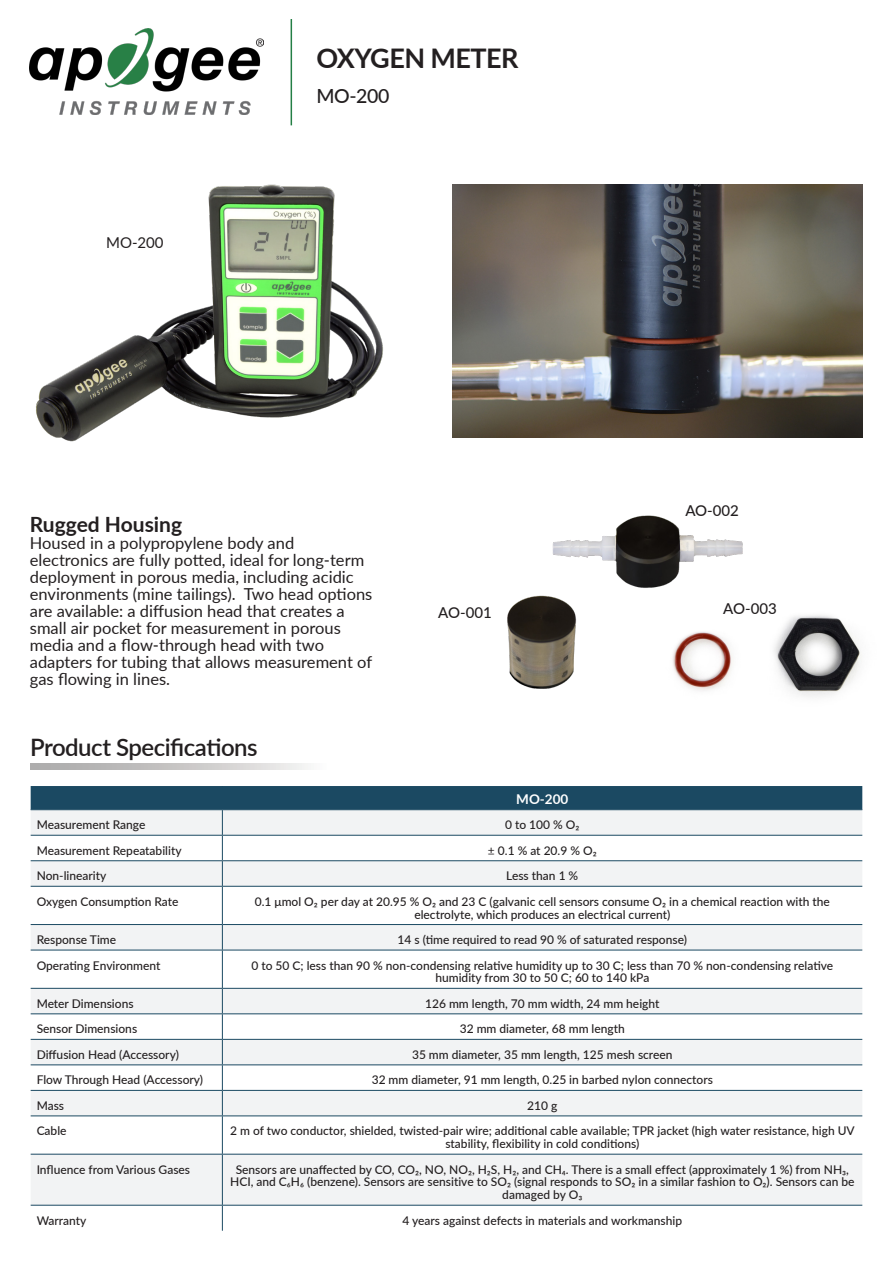
<style>
.page{position:relative;width:893px;height:1263px;background:#fff}
.page>*{position:absolute;margin:0;border:0;box-sizing:border-box;transform-origin:0 0}
.Tech_data_title{font:700 27px "Lato";letter-spacing:-.02em;color:#231f20}
.Tech_data_title-2{font:600 24px "Lato";letter-spacing:-.02em;color:#231f20}
.Normal_text{font:700 21px "Lato";color:#231f20}
.Tech_data_title-3{font:500 19.5px "Lato";color:#231f20}
.Normal_text-2{font:16.5px/17px "Lato";color:#231f20}
.Normal_text-3{font:500 15px "Lato";color:#231f20}
.Normal_text-4{font:15px "Lato";color:#231f20}
.Normal_text-5{font:700 13.5px "Lato";color:#fff}
.Normal_text-6{font:500 12px/12.8px "Lato";color:#231f20;text-align:center}
.s1{font-weight:400}
</style>
<div class="page">
<img style="left:672px;top:615px;width:189px;height:82px">
<img style="left:552px;top:515px;width:236px;height:104px">
<img style="left:507px;top:561px;width:73px;height:128px">
<svg style="left:31px;top:887px;width:831px;height:344px"></svg>
<svg style="left:31px;top:786px;width:831px;height:100px"></svg>
<hr style="left:31px;top:886px;width:191px;height:1px;background:#1b4962">
<hr style="left:222px;top:886px;width:640px;height:1px;background:#1b4962">
<hr style="left:222px;top:887px;width:1px;height:37px;background:#1b4962">
<hr style="left:31px;top:924px;width:191px;height:1px;background:#1b4962">
<hr style="left:222px;top:924px;width:640px;height:1px;background:#1b4962">
<svg style="left:222px;top:925px;width:1px;height:25px"></svg>
<hr style="left:31px;top:950px;width:191px;height:1px;background:#1b4962">
<hr style="left:222px;top:950px;width:640px;height:1px;background:#1b4962">
<hr style="left:222px;top:950px;width:1px;height:38px;background:#1b4962">
<hr style="left:31px;top:988px;width:191px;height:1px;background:#1b4962">
<hr style="left:222px;top:988px;width:640px;height:1px;background:#1b4962">
<hr style="left:31px;top:1013px;width:191px;height:1px;background:#1b4962">
<hr style="left:222px;top:1013px;width:640px;height:1px;background:#1b4962">
<hr style="left:31px;top:1039px;width:191px;height:1px;background:#1b4962">
<hr style="left:222px;top:1039px;width:640px;height:1px;background:#1b4962">
<hr style="left:31px;top:1064px;width:191px;height:1px;background:#1b4962">
<hr style="left:222px;top:1064px;width:640px;height:1px;background:#1b4962">
<hr style="left:31px;top:1090px;width:191px;height:1px;background:#1b4962">
<hr style="left:222px;top:1090px;width:640px;height:1px;background:#1b4962">
<svg style="left:222px;top:989px;width:1px;height:126px"></svg>
<hr style="left:31px;top:1115px;width:191px;height:1px;background:#1b4962">
<hr style="left:222px;top:1115px;width:640px;height:1px;background:#1b4962">
<hr style="left:222px;top:1116px;width:1px;height:38px;background:#1b4962">
<hr style="left:31px;top:1154px;width:191px;height:1px;background:#1b4962">
<hr style="left:222px;top:1154px;width:640px;height:1px;background:#1b4962">
<hr style="left:222px;top:1154px;width:1px;height:51px;background:#1b4962">
<hr style="left:31px;top:1205px;width:191px;height:1px;background:#1b4962">
<hr style="left:222px;top:1205px;width:640px;height:1px;background:#1b4962">
<svg style="left:222px;top:1205px;width:1px;height:26px"></svg>
<svg style="left:31px;top:763px;width:277px;height:6px;background:#c9c8c7"></svg>
<img style="left:452px;top:184px;width:410px;height:254px">
<img style="left:36px;top:184px;width:347px;height:258px">
<img style="left:30px;top:29px;width:234px;height:86px">
<hr style="left:291px;top:19px;width:1px;height:106px;background:#247f45">
<p class="Normal_text-4" style="left:106px;top:232px;width:59px">MO-200</p>
<p class="Tech_data_title" style="left:316px;top:38px;width:204px">OXYGEN METER</p>
<p class="Tech_data_title-3" style="left:316px;top:82px;width:75px">MO-200</p>
<p class="Normal_text" style="left:30px;top:508px;width:154px">Rugged Housing</p>
<p class="Normal_text-2" style="left:30px;top:533px;width:344px">Housed in a polypropylene body and electronics are fully potted, ideal for long-term deployment in porous media, including acidic environments (mine tailings). Two head options are available: a diffusion head that creates a small air pocket for measurement in porous media and a flow-through head with two adapters for tubing that allows measurement of gas flowing in lines.</p>
<p class="Tech_data_title-2" style="left:30px;top:730px;width:229px">Product Specifications</p>
<p class="Normal_text-3" style="left:438px;top:602px;width:55px">AO-001</p>
<p class="Normal_text-5" style="left:516px;top:789px;width:54px">MO-200</p>
<p class="Normal_text-3" style="left:685px;top:499px;width:55px">AO-002</p>
<p class="Normal_text-3" style="left:723px;top:597px;width:55px">AO-003</p>
<p class="Normal_text-6" style="left:37px;top:818px;width:110px">Measurement Range</p>
<p class="Normal_text-6" style="left:505px;top:818px;width:76px">0 to 100 % O₂</p>
<p class="Normal_text-6" style="left:37px;top:843px;width:146px">Measurement Repeatability</p>
<p class="Normal_text-6" style="left:488px;top:843px;width:110px"><span class="s1">±</span> 0.1 % at 20.9 % O₂</p>
<p class="Normal_text-6" style="left:37px;top:869px;width:71px">Non-linearity</p>
<p class="Normal_text-6" style="left:506px;top:869px;width:73px">Less than 1 %</p>
<p class="Normal_text-6" style="left:37px;top:894px;width:143px">Oxygen Consumption Rate</p>
<p class="Normal_text-6" style="left:255px;top:894px;width:577px">0.1 μmol O₂ per day at 20.95 % O₂ and 23 C (galvanic cell sensors consume O₂ in a chemical reaction with the electrolyte, which produces an electrical current)</p>
<p class="Normal_text-6" style="left:37px;top:933px;width:81px">Response Time</p>
<p class="Normal_text-6" style="left:398px;top:933px;width:291px">14 s (time required to read 90 % of saturated response)</p>
<p class="Normal_text-6" style="left:37px;top:958px;width:125px">Operating Environment</p>
<p class="Normal_text-6" style="left:251px;top:958px;width:583px">0 to 50 C; less than 90 % non-condensing relative humidity up to 30 C; less than 70 % non-condensing relative humidity from 30 to 50 C; 60 to 140 kPa</p>
<p class="Normal_text-6" style="left:37px;top:996px;width:98px">Meter Dimensions</p>
<p class="Normal_text-6" style="left:425px;top:996px;width:236px">126 mm length, 70 mm width, 24 mm height</p>
<p class="Normal_text-6" style="left:37px;top:1022px;width:102px">Sensor Dimensions</p>
<p class="Normal_text-6" style="left:460px;top:1022px;width:167px">32 mm diameter, 68 mm length</p>
<p class="Normal_text-6" style="left:37px;top:1047px;width:144px">Diffusion Head (Accessory)</p>
<p class="Normal_text-6" style="left:412px;top:1047px;width:262px">35 mm diameter, 35 mm length, 125 mesh screen</p>
<p class="Normal_text-6" style="left:37px;top:1073px;width:168px">Flow Through Head (Accessory)</p>
<p class="Normal_text-6" style="left:372px;top:1073px;width:343px">32 mm diameter, 91 mm length, 0.25 in barbed nylon connectors</p>
<p class="Normal_text-6" style="left:37px;top:1099px;width:29px">Mass</p>
<p class="Normal_text-6" style="left:527px;top:1099px;width:32px">210 g</p>
<p class="Normal_text-6" style="left:37px;top:1124px;width:31px">Cable</p>
<p class="Normal_text-6" style="left:230px;top:1124px;width:626px">2 m of two conductor, shielded, twisted-pair wire; additional cable available; TPR jacket (high water resistance, high UV stability, flexibility in cold conditions)</p>
<p class="Normal_text-6" style="left:37px;top:1162px;width:155px">Influence from Various Gases</p>
<p class="Normal_text-6" style="left:230px;top:1162px;width:626px">Sensors are unaffected by CO, CO₂, NO, NO₂, H₂S, H₂, and CH₄. There is a small effect (approximately 1 %) from NH₃,<br>HCI, and C₆H₆ (benzene). Sensors are sensitive to SO₂ (signal responds to SO₂ in a similar fashion to O₂). Sensors can be damaged by O₃</p>
<p class="Normal_text-6" style="left:37px;top:1213px;width:51px">Warranty</p>
<p class="Normal_text-6" style="left:402px;top:1213px;width:281px">4 years against defects in materials and workmanship</p>
</div>
